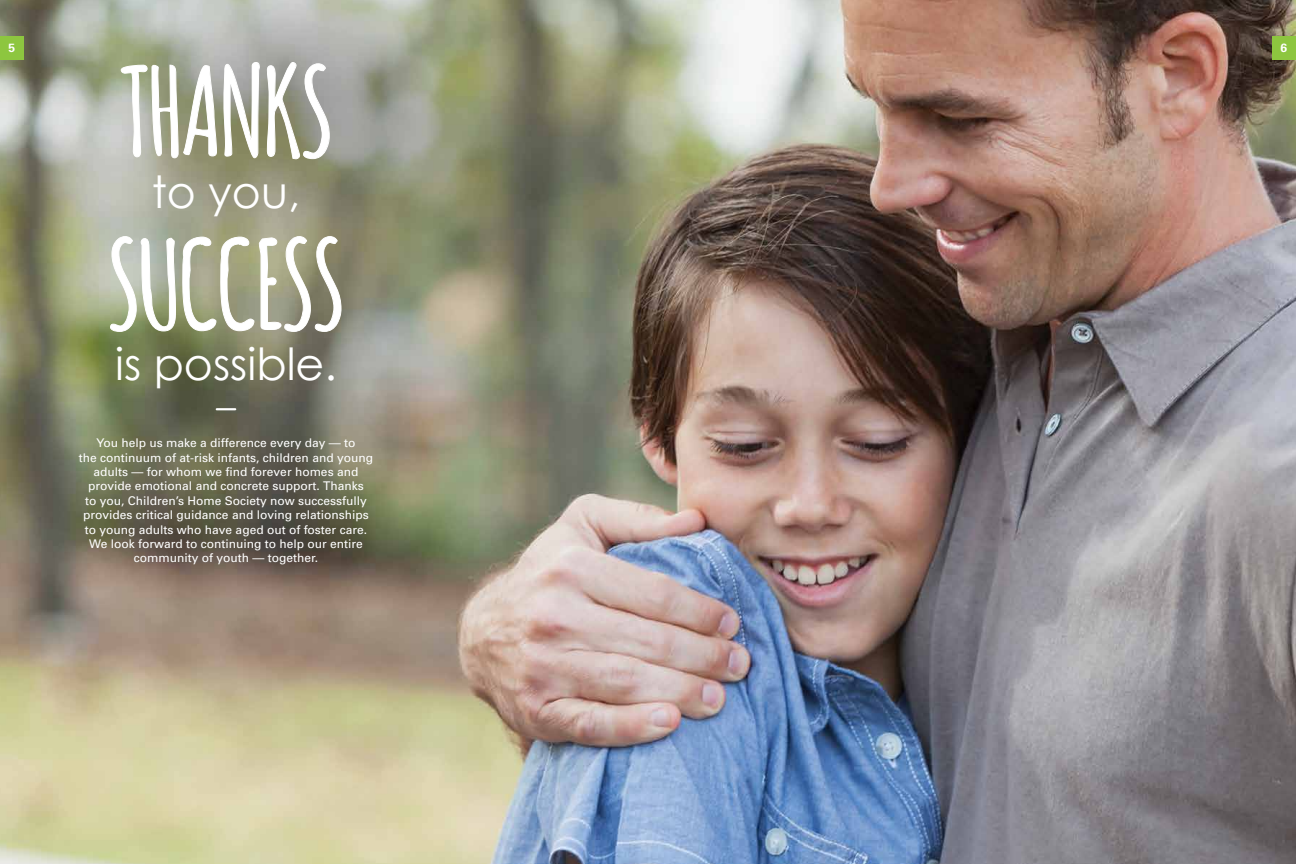
<style>
.page{position:relative;width:1296px;height:864px;background:#fff}
.page>*{position:absolute;margin:0;border:0;box-sizing:border-box;transform-origin:0 0}
.t1{font:700 120px "Amatic";color:#fff}
.t2{font:44.4px "Century Gothic";color:#fff}
.t3{font:12px/14.4px "Univers";color:#fff;text-align:center}
.t4{font:700 12px "Univers";color:#fff}
</style>
<div class="page">
<img style="left:0;top:0;width:1296px;height:864px">
<div style="left:0;top:36px;width:24px;height:24px;background:#8dc63f"></div>
<svg style="left:121px;top:65px;width:96px;height:93px"></svg>
<svg style="left:224px;top:62px;width:36px;height:96px"></svg>
<svg style="left:267px;top:62px;width:63px;height:97px"></svg>
<svg style="left:110px;top:236px;width:66px;height:96px"></svg>
<svg style="left:182px;top:236px;width:159px;height:96px"></svg>
<svg style="left:217px;top:408px;width:18px;height:2px"></svg>
<div style="left:1272px;top:36px;width:24px;height:24px;background:#8dc63f"></div>
<p class="t4" style="left:9px;top:40px;width:8px">5</p>
<h1 class="t1" style="left:120px;top:26px;width:213px">THANKS</h1>
<h2 class="t2" style="left:152px;top:164px;width:150px">to you,</h2>
<h1 class="t1" style="left:108px;top:199px;width:237px">SUCCESS</h1>
<h2 class="t2" style="left:115px;top:337px;width:223px">is possible.</h2>
<p class="t3" style="left:79px;top:435px;width:296px">You help us make a difference every day — to<br>the continuum of at-risk infants, children and young adults — for whom we find forever homes and provide emotional and concrete support. Thanks<br>to you, Children’s Home Society now successfully provides critical guidance and loving relationships to young adults who have aged out of foster care.<br>We look forward to continuing to help our entire community of youth — together.</p>
<p class="t4" style="left:1281px;top:40px;width:8px">6</p>
</div>
